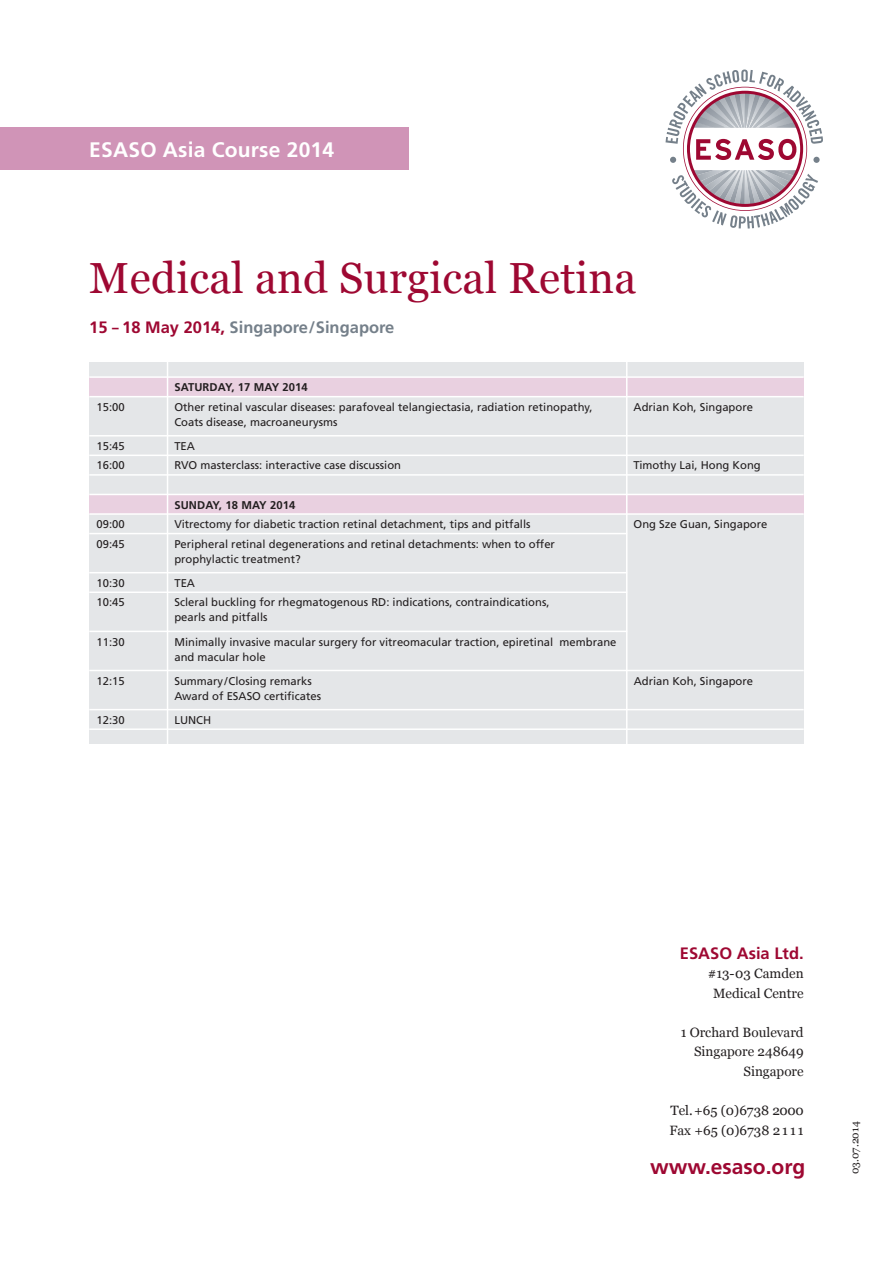
<style>
.page{position:relative;width:893px;height:1263px;background:#fff}
.page>*{position:absolute;margin:0;border:0;box-sizing:border-box;transform-origin:0 0}
.t1{font:43.5px "Georgia";letter-spacing:.005em;color:#9e0832}
.t2{font:700 21px "Frutiger";letter-spacing:.01em;color:#fff}
.t3{font:700 21px "Frutiger";color:#9e0832}
.t4{font:700 16.5px "Frutiger";color:#75808a}
.t5{font:700 16.5px "Frutiger";color:#9e0832}
.t6{font:13.5px/19.5px "Georgia";color:#231f20;text-align:center}
.t7{font:11.25px/15px "Frutiger";color:#231f20}
.t8{font:700 11.25px "Frutiger";letter-spacing:.01em;color:#231f20}
.t9{font:10.5px "Georgia";letter-spacing:.005em;color:#231f20}
.s1{color:#9e0832}
</style>
<div class="page">
<div style="left:89px;top:362px;width:715px;height:381px;background:#e4e6e8"></div>
<div style="left:89px;top:377px;width:715px;height:20px;background:#e9d0e0"></div>
<div style="left:89px;top:495px;width:715px;height:19px;background:#e9d0e0"></div>
<hr style="left:89px;top:376px;width:715px;height:2px;background:#fff">
<hr style="left:89px;top:396px;width:715px;height:1px;background:#fff">
<hr style="left:89px;top:435px;width:715px;height:1px;background:#fff">
<hr style="left:89px;top:455px;width:715px;height:1px;background:#fff">
<hr style="left:89px;top:474px;width:715px;height:2px;background:#fff">
<hr style="left:89px;top:494px;width:715px;height:1px;background:#fff">
<hr style="left:89px;top:513px;width:715px;height:2px;background:#fff">
<hr style="left:89px;top:533px;width:538px;height:1px;background:#fff">
<hr style="left:89px;top:572px;width:538px;height:1px;background:#fff">
<hr style="left:89px;top:591px;width:538px;height:2px;background:#fff">
<hr style="left:89px;top:631px;width:538px;height:1px;background:#fff">
<hr style="left:89px;top:670px;width:715px;height:1px;background:#fff">
<hr style="left:89px;top:709px;width:715px;height:1px;background:#fff">
<hr style="left:89px;top:728px;width:715px;height:2px;background:#fff">
<hr style="left:167px;top:355px;width:1px;height:468px;background:#fff">
<div style="left:0;top:128px;width:408px;height:42px;background:#d094b7"></div>
<svg style="left:665px;top:70px;width:158px;height:159px"></svg>
<div style="left:813px;top:157px;width:7px;height:6px;background:#75808a;border-radius:50%"></div>
<hr style="left:626px;top:355px;width:1px;height:468px;background:#fff">
<h2 class="t2" style="left:89px;top:137px;width:246px">ESASO Asia Course 2014</h2>
<h1 class="t1" style="left:89px;top:247px;width:549px">Medical and Surgical Retina</h1>
<h3 class="t4" style="left:89px;top:317px;width:307px"><span class="s1">15 – 18 May 2014,</span> Singapore/Singapore</h3>
<p class="t8" style="left:174px;top:381px;width:135px">SATURDAY, 17 May 2014</p>
<p class="t7" style="left:97px;top:399px;width:30px">15:00</p>
<p class="t7" style="left:174px;top:399px;width:420px">Other retinal vascular diseases: parafoveal telangiectasia, radiation retinopathy,</p>
<p class="t7" style="left:634px;top:399px;width:121px">Adrian Koh, Singapore</p>
<p class="t7" style="left:174px;top:414px;width:165px">Coats disease, macroaneurysms</p>
<p class="t7" style="left:97px;top:439px;width:30px">15:45</p>
<p class="t7" style="left:174px;top:439px;width:22px">TEA</p>
<p class="t7" style="left:97px;top:458px;width:30px">16:00</p>
<p class="t7" style="left:174px;top:458px;width:228px">RVO masterclass: interactive case discussion</p>
<p class="t7" style="left:634px;top:458px;width:129px">Timothy Lai, Hong Kong</p>
<p class="t8" style="left:174px;top:498px;width:123px">SUNDAY, 18 May 2014</p>
<p class="t7" style="left:97px;top:517px;width:30px">09:00</p>
<p class="t7" style="left:174px;top:517px;width:358px">Vitrectomy for diabetic traction retinal detachment, tips and pitfalls</p>
<p class="t7" style="left:634px;top:517px;width:135px">Ong Sze Guan, Singapore</p>
<p class="t7" style="left:97px;top:536px;width:30px">09:45</p>
<p class="t7" style="left:174px;top:536px;width:382px">Peripheral retinal degenerations and retinal detachments: when to offer prophylactic treatment?</p>
<p class="t7" style="left:97px;top:575px;width:30px">10:30</p>
<p class="t7" style="left:174px;top:575px;width:22px">TEA</p>
<p class="t7" style="left:97px;top:595px;width:30px">10:45</p>
<p class="t7" style="left:174px;top:595px;width:377px">Scleral buckling for rhegmatogenous RD: indications, contraindications, pearls and pitfalls</p>
<p class="t7" style="left:97px;top:634px;width:30px">11:30</p>
<p class="t7" style="left:174px;top:634px;width:444px">Minimally invasive macular surgery for vitreomacular traction, epiretinal membrane and macular hole</p>
<p class="t7" style="left:97px;top:673px;width:30px">12:15</p>
<p class="t7" style="left:174px;top:673px;width:139px">Summary/Closing remarks</p>
<p class="t7" style="left:634px;top:673px;width:121px">Adrian Koh, Singapore</p>
<p class="t7" style="left:174px;top:688px;width:148px">Award of ESASO certificates</p>
<p class="t7" style="left:97px;top:712px;width:30px">12:30</p>
<p class="t7" style="left:174px;top:712px;width:38px">LUNCH</p>
<h3 class="t5" style="left:680px;top:943px;width:125px">ESASO Asia Ltd.</h3>
<p class="t6" style="left:708px;top:963px;width:97px">#13-03 Camden<br>Medical Centre</p>
<p class="t6" style="left:681px;top:1022px;width:125px;text-align:right">1 Orchard Boulevard<br>Singapore 248649<br>Singapore</p>
<p class="t6" style="left:669px;top:1100px;width:136px;text-align:left">Tel. +65 (0)6738 2000<br>Fax +65 (0)6738 2 1 1 1</p>
<h2 class="t3" style="left:650px;top:1154px;width:157px">www.esaso.org</h2>
<p class="t9" style="left:847px;top:1174px;width:54px;rotate:-90deg">03.07.2014</p>
</div>
